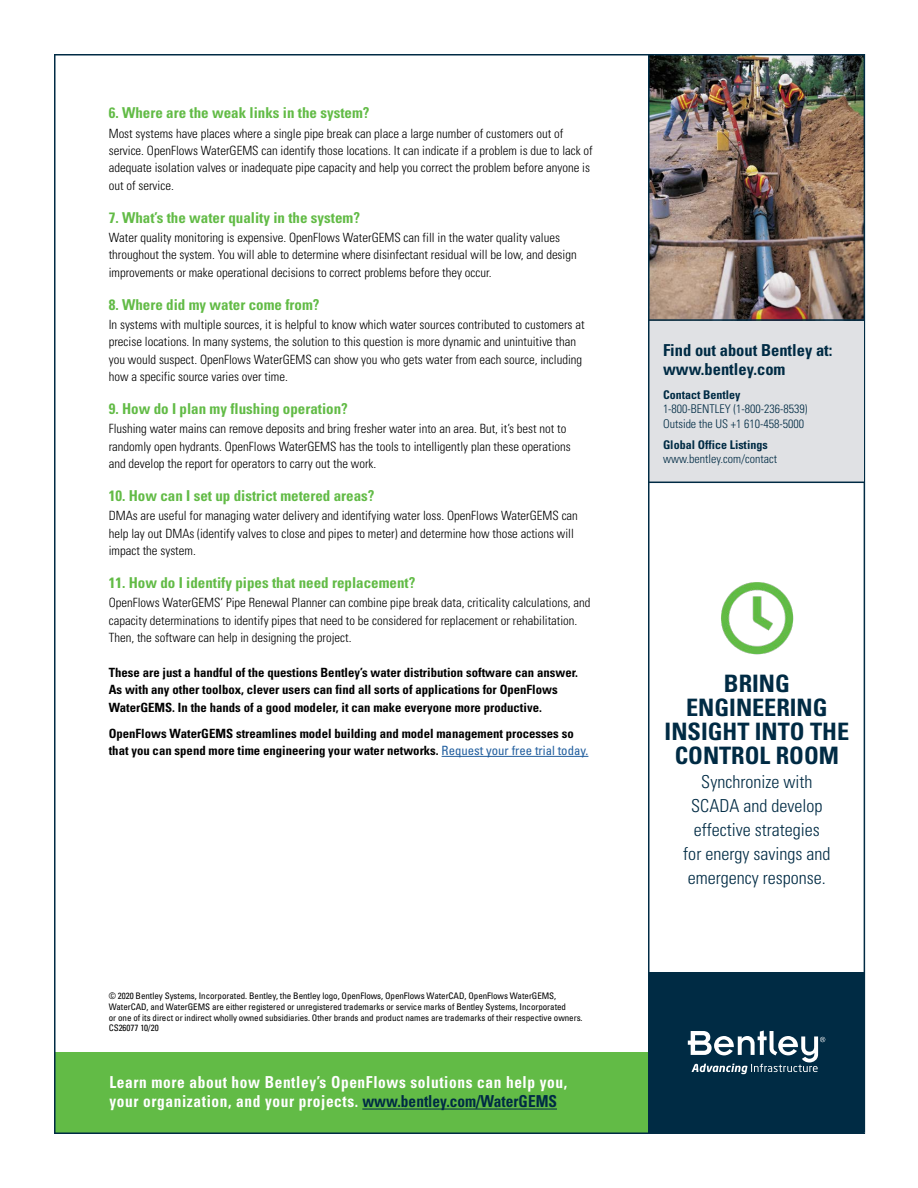
<style>
.page{position:relative;width:918px;height:1188px;background:#fff}
.page>*{position:absolute;margin:0;border:0;box-sizing:border-box;transform-origin:0 0}
.P__UBB_Sidebar_Cont{font:700 condensed 24px/24px "Univers";color:#002b44;text-align:center}
.P__UBB_Sidebar_Titl{font:300 condensed 17.85px/24px "Univers";color:#002b44;text-align:center}
.t1{font:700 condensed 16.5px/19.8px "Univers";letter-spacing:.04em;color:#fff;scale:.93 1}
.t2{font:700 condensed 16.5px/19.8px "Univers";color:#002b44}
.S__Body_Sub-Heads{font:700 condensed 15px "Univers";color:#62bb46}
.S__Body_copy{font:300 condensed 12.75px/17.2px "Univers";color:#000}
.S__Body_copy-2{font:700 condensed 12.75px/17.2px "Univers";color:#000}
.t3{font:300 condensed 12px/14.4px "Univers";color:#002b44}
.t4{font:700 condensed 12px "Univers";color:#002b44}
.S__Legal_text{font:condensed 9px/10.8px "Univers";letter-spacing:-.005em;color:#000}
.s1{font-weight:400;color:#215e9e}
.s2{color:#002b44}
</style>
<div class="page">
<div style="left:56px;top:1052px;width:592px;height:80px;background:#62bb46"></div>
<hr style="left:362px;top:1109px;width:195px;height:1px;background:#002b44">
<img style="left:650px;top:56px;width:214px;height:263px">
<div style="left:648px;top:972px;width:216px;height:161px;background:#002b44"></div>
<hr style="left:864px;top:54px;width:1px;height:1079px;background:#002b44">
<hr style="left:54px;top:54px;width:2px;height:1080px;background:#002b44">
<hr style="left:54px;top:54px;width:811px;height:2px;background:#002b44">
<hr style="left:54px;top:1132px;width:811px;height:2px;background:#002b44">
<div style="left:648px;top:321px;width:216px;height:161px;background:#e0e1e4"></div>
<hr style="left:648px;top:319px;width:216px;height:2px;background:#002b44">
<hr style="left:648px;top:482px;width:216px;height:1px;background:#002b44">
<svg style="left:688px;top:1031px;width:137px;height:43px"></svg>
<hr style="left:648px;top:55px;width:2px;height:1079px;background:#002b44">
<hr style="left:442px;top:756px;width:146px;height:1px;background:#215e9e">
<img style="left:721px;top:582px;width:73px;height:73px">
<p class="S__Body_Sub-Heads" style="left:109px;top:104px;width:262px">6. Where are the weak links in the system?</p>
<p class="S__Body_copy" style="left:109px;top:125px;width:486px">Most systems have places where a single pipe break can place a large number of customers out of service. OpenFlows WaterGEMS can identify those locations. It can indicate if a problem is due to lack of adequate isolation valves or inadequate pipe capacity and help you correct the problem before anyone is out of service.</p>
<p class="S__Body_Sub-Heads" style="left:109px;top:208px;width:253px">7. What’s the water quality in the system?</p>
<p class="S__Body_copy" style="left:109px;top:229px;width:470px">Water quality monitoring is expensive. OpenFlows WaterGEMS can fill in the water quality values throughout the system. You will able to determine where disinfectant residual will be low, and design improvements or make operational decisions to correct problems before they occur.</p>
<p class="S__Body_Sub-Heads" style="left:109px;top:295px;width:212px">8. Where did my water come from?</p>
<p class="S__Body_copy" style="left:109px;top:316px;width:477px">In systems with multiple sources, it is helpful to know which water sources contributed to customers at precise locations. In many systems, the solution to this question is more dynamic and unintuitive than you would suspect. OpenFlows WaterGEMS can show you who gets water from each source, including how a specific source varies over time.</p>
<p class="S__Body_Sub-Heads" style="left:109px;top:399px;width:241px">9. How do I plan my flushing operation?</p>
<p class="S__Body_copy" style="left:109px;top:420px;width:464px">Flushing water mains can remove deposits and bring fresher water into an area. But, it’s best not to randomly open hydrants. OpenFlows WaterGEMS has the tools to intelligently plan these operations and develop the report for operators to carry out the work.</p>
<p class="S__Body_Sub-Heads" style="left:109px;top:486px;width:267px">10. How can I set up district metered areas?</p>
<p class="S__Body_copy" style="left:109px;top:507px;width:471px">DMAs are useful for managing water delivery and identifying water loss. OpenFlows WaterGEMS can help lay out DMAs (identify valves to close and pipes to meter) and determine how those actions will impact the system.</p>
<p class="S__Body_Sub-Heads" style="left:109px;top:573px;width:308px">11. How do I identify pipes that need replacement?</p>
<p class="S__Body_copy" style="left:109px;top:594px;width:483px">OpenFlows WaterGEMS’ Pipe Renewal Planner can combine pipe break data, criticality calculations, and capacity determinations to identify pipes that need to be considered for replacement or rehabilitation.<br>Then, the software can help in designing the project.</p>
<p class="S__Body_copy-2" style="left:109px;top:664px;width:471px">These are just a handful of the questions Bentley’s water distribution software can answer.<br>As with any other toolbox, clever users can find all sorts of applications for OpenFlows<br>WaterGEMS. In the hands of a good modeler, it can make everyone more productive.</p>
<p class="S__Body_copy-2" style="left:109px;top:725px;width:481px">OpenFlows WaterGEMS streamlines model building and model management processes so that you can spend more time engineering your water networks. <span class="s1">Request your free trial today.</span></p>
<p class="S__Legal_text" style="left:109px;top:990px;width:475px">© 2020 Bentley Systems, Incorporated. Bentley, the Bentley logo, OpenFlows, OpenFlows WaterCAD, OpenFlows WaterGEMS, WaterCAD, and WaterGEMS are either registered or unregistered trademarks or service marks of Bentley Systems, Incorporated<br>or one of its direct or indirect wholly owned subsidiaries. Other brands and product names are trademarks of their respective owners.<br>CS26077 10/20</p>
<p class="t1" style="left:109px;top:1072px;width:494px">Learn more about how Bentley’s OpenFlows solutions can help you, your organization, and your projects. <span class="s2">www.bentley.com/WaterGEMS</span></p>
<p class="t2" style="left:663px;top:340px;width:171px">Find out about Bentley at: www.bentley.com</p>
<p class="t4" style="left:663px;top:387px;width:79px">Contact Bentley</p>
<p class="t3" style="left:663px;top:402px;width:146px">1-800-BENTLEY (1-800-236-8539)<br>Outside the US +1 610-458-5000</p>
<p class="t4" style="left:663px;top:437px;width:106px">Global Office Listings</p>
<p class="t3" style="left:663px;top:452px;width:116px">www.bentley.com/contact</p>
<p class="P__UBB_Sidebar_Cont" style="left:665px;top:671px;width:186px">BRING<br>ENGINEERING<br>INSIGHT INTO THE<br>CONTROL ROOM</p>
<p class="P__UBB_Sidebar_Titl" style="left:683px;top:770px;width:149px">Synchronize with<br>SCADA and develop effective strategies for energy savings and emergency response.</p>
</div>
